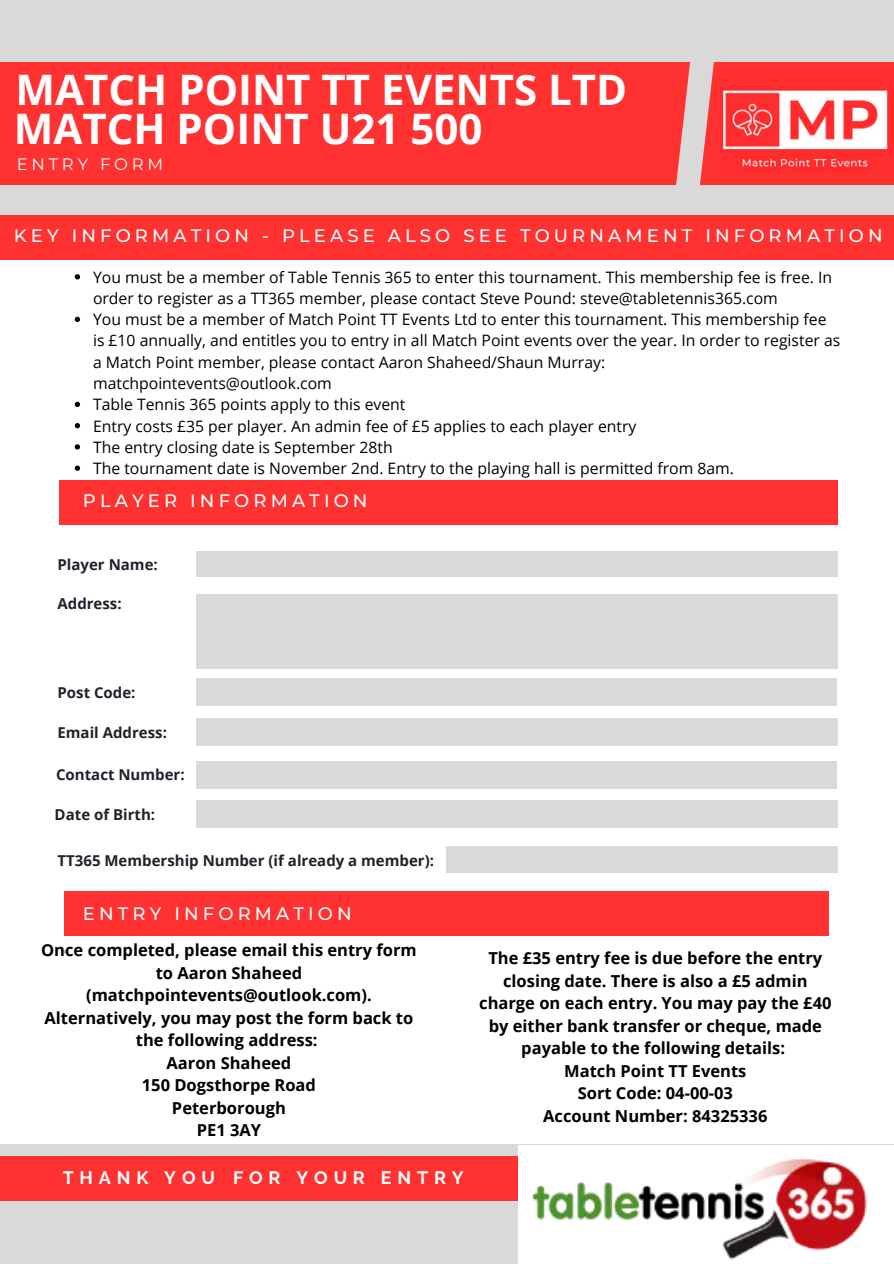
<style>
.page{position:relative;width:894px;height:1264px;background:#fff}
.page>*{position:absolute;margin:0;border:0;box-sizing:border-box;transform-origin:0 0}
.t1{font:700 42px "Open Sans";color:#fff}
.t2{font:500 18px "Montserrat";letter-spacing:.23em;color:#fff}
.t3{font:700 18px "Raleway";letter-spacing:.32em;color:#fff}
.t4{font:700 16.5px/22.5px "Open Sans";color:#000;text-align:center}
.t5{font:16.5px "Montserrat";letter-spacing:.23em;color:#fff}
.t6{font:15.75px/21.3px "Open Sans";color:#000}
.t7{font:700 15px "Open Sans";color:#1e232b}
.t8{font:3.6px "Open Sans";color:#000}
</style>
<div class="page">
<div style="left:0;top:0;width:893px;height:216px;background:#d9d9d9"></div>
<div style="left:0;top:62px;width:694px;height:123px;background:#ff3131"></div>
<div style="left:0;top:1143px;width:893px;height:120px;background:#d9d9d9"></div>
<div style="left:0;top:1155px;width:656px;height:45px;background:#ff3131"></div>
<div style="left:196px;top:551px;width:641px;height:26px;background:#d9d9d9"></div>
<div style="left:196px;top:594px;width:641px;height:74px;background:#d9d9d9"></div>
<div style="left:196px;top:761px;width:640px;height:27px;background:#d9d9d9"></div>
<div style="left:0;top:216px;width:893px;height:44px;background:#ff3131"></div>
<div style="left:59px;top:480px;width:30px;height:44px;background:#ff3131"></div>
<div style="left:73px;top:480px;width:764px;height:44px;background:#ff3131"></div>
<div style="left:694px;top:62px;width:199px;height:123px;background:#ff3131"></div>
<svg style="left:660px;top:62px;width:70px;height:154px"></svg>
<svg style="left:623px;top:1143px;width:68px;height:1px"></svg>
<div style="left:196px;top:800px;width:641px;height:28px;background:#d9d9d9"></div>
<img style="left:719px;top:71px;width:169px;height:103px">
<div style="left:196px;top:718px;width:641px;height:27px;background:#d9d9d9"></div>
<div style="left:64px;top:891px;width:764px;height:45px;background:#ff3131"></div>
<div style="left:196px;top:678px;width:640px;height:28px;background:#d9d9d9"></div>
<img style="left:518px;top:1145px;width:374px;height:118px">
<div style="left:446px;top:846px;width:391px;height:26px;background:#d9d9d9"></div>
<svg style="left:75px;top:274px;width:5px;height:5px"></svg>
<svg style="left:75px;top:317px;width:5px;height:5px"></svg>
<svg style="left:75px;top:402px;width:5px;height:5px"></svg>
<svg style="left:75px;top:423px;width:5px;height:5px"></svg>
<svg style="left:75px;top:444px;width:5px;height:5px"></svg>
<svg style="left:75px;top:465px;width:5px;height:6px"></svg>
<p class="t1" style="left:16px;top:60px;width:613px">MATCH POINT TT EVENTS LTD</p>
<p class="t1" style="left:14px;top:99px;width:470px">MATCH POINT U21 500</p>
<p class="t5" style="left:17px;top:154px;width:148px">ENTRY FORM</p>
<p class="t2" style="left:14px;top:225px;width:870px">KEY INFORMATION - PLEASE ALSO SEE TOURNAMENT INFORMATION</p>
<p class="t6" style="left:93px;top:266px;width:740px">You must be a member of Table Tennis 365 to enter this tournament. This membership fee is free. In order to register as a TT365 member, please contact Steve Pound: steve@tabletennis365.com</p>
<h4 class="t6" style="left:93px;top:308px;width:748px">You must be a member of Match Point TT Events Ltd to enter this tournament. This membership fee is £10 annually, and entitles you to entry in all Match Point events over the year. In order to register as a Match Point member, please contact Aaron Shaheed/Shaun Murray: matchpointevents@outlook.com</h4>
<h4 class="t6" style="left:93px;top:393px;width:314px">Table Tennis 365 points apply to this event</h4>
<p class="t6" style="left:93px;top:415px;width:544px">Entry costs £35 per player. An admin fee of £5 applies to each player entry</p>
<p class="t6" style="left:93px;top:436px;width:301px">The entry closing date is September 28th</p>
<h2 class="t6" style="left:93px;top:457px;width:642px">The tournament date is November 2nd. Entry to the playing hall is permitted from 8am.</h2>
<p class="t2" style="left:83px;top:489px;width:286px">PLAYER INFORMATION</p>
<h2 class="t7" style="left:57px;top:553px;width:102px">Player Name:</h2>
<h5 class="t7" style="left:57px;top:593px;width:66px">Address:</h5>
<p class="t7" style="left:57px;top:682px;width:80px">Post Code:</p>
<h5 class="t7" style="left:57px;top:721px;width:111px">Email Address:</h5>
<h5 class="t7" style="left:56px;top:764px;width:130px">Contact Number:</h5>
<h1 class="t7" style="left:55px;top:804px;width:102px">Date of Birth:</h1>
<h2 class="t7" style="left:57px;top:849px;width:378px">TT365 Membership Number (if already a member):</h2>
<h5 class="t2" style="left:83px;top:902px;width:270px">ENTRY INFORMATION</h5>
<h5 class="t4" style="left:41px;top:938px;width:377px">Once completed, please email this entry form to Aaron Shaheed (matchpointevents@outlook.com).<br>Alternatively, you may post the form back to the following address:<br>Aaron Shaheed<br>150 Dogsthorpe Road<br>Peterborough<br>PE1 3AY</h5>
<h5 class="t8" style="left:64px;top:949px;width:4px">O</h5>
<h5 class="t4" style="left:479px;top:946px;width:354px">The £35 entry fee is due before the entry closing date. There is also a £5 admin charge on each entry. You may pay the £40 by either bank transfer or cheque, made payable to the following details:<br>Match Point TT Events<br>Sort Code: 04-00-03<br>Account Number: 84325336</h5>
<h2 class="t3" style="left:63px;top:1166px;width:154px">THANK YOU</h2>
<p class="t3" style="left:233px;top:1166px;width:232px">FOR YOUR ENTRY</p>
</div>
